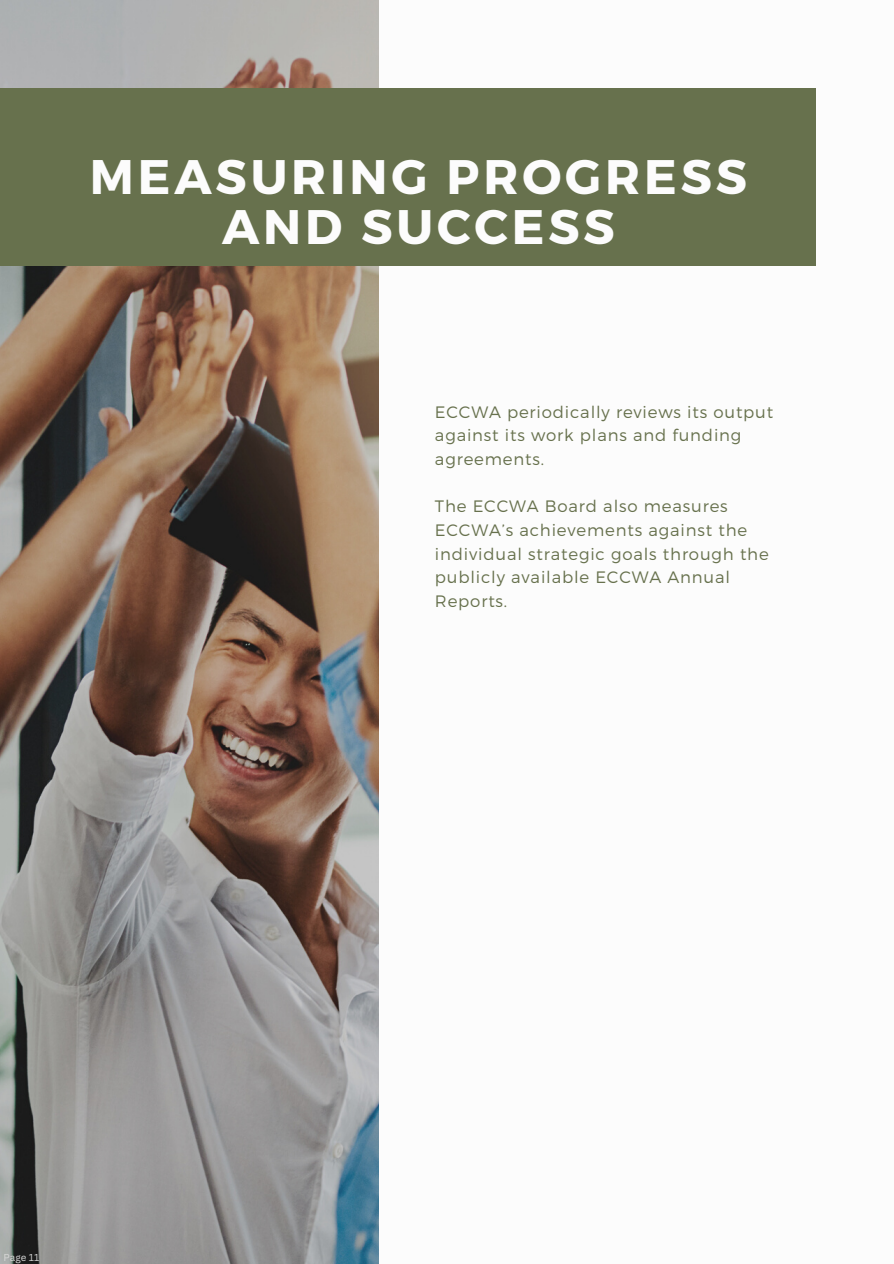
<style>
.page{position:relative;width:894px;height:1264px;background:#fff}
.page>*{position:absolute;margin:0;border:0;box-sizing:border-box;transform-origin:0 0}
.t1{font:700 48.45px/50.7px "Montserrat";letter-spacing:.08em;color:#fcfcfc;text-align:center}
.t2{font:300 16.5px/23.7px "Montserrat";letter-spacing:.05em;color:#67714d}
.t3{font:9.75px "Canva Sans";color:#d9d9d9}
</style>
<div class="page">
<img style="left:0;top:0;width:378px;height:1263px">
<div style="left:0;top:89px;width:814px;height:176px;background:#67714d"></div>
<p class="t1" style="left:90px;top:149px;width:658px">MEASURING PROGRESS<br>AND SUCCESS</p>
<p class="t2" style="left:435px;top:399px;width:340px">ECCWA periodically reviews its output against its work plans and funding agreements.</p>
<p class="t2" style="left:435px;top:494px;width:335px">The ECCWA Board also measures<br>ECCWA’s achievements against the individual strategic goals through the publicly available ECCWA Annual<br>Reports.</p>
<p class="t3" style="left:4px;top:1250px;width:37px">Page 11</p>
</div>
